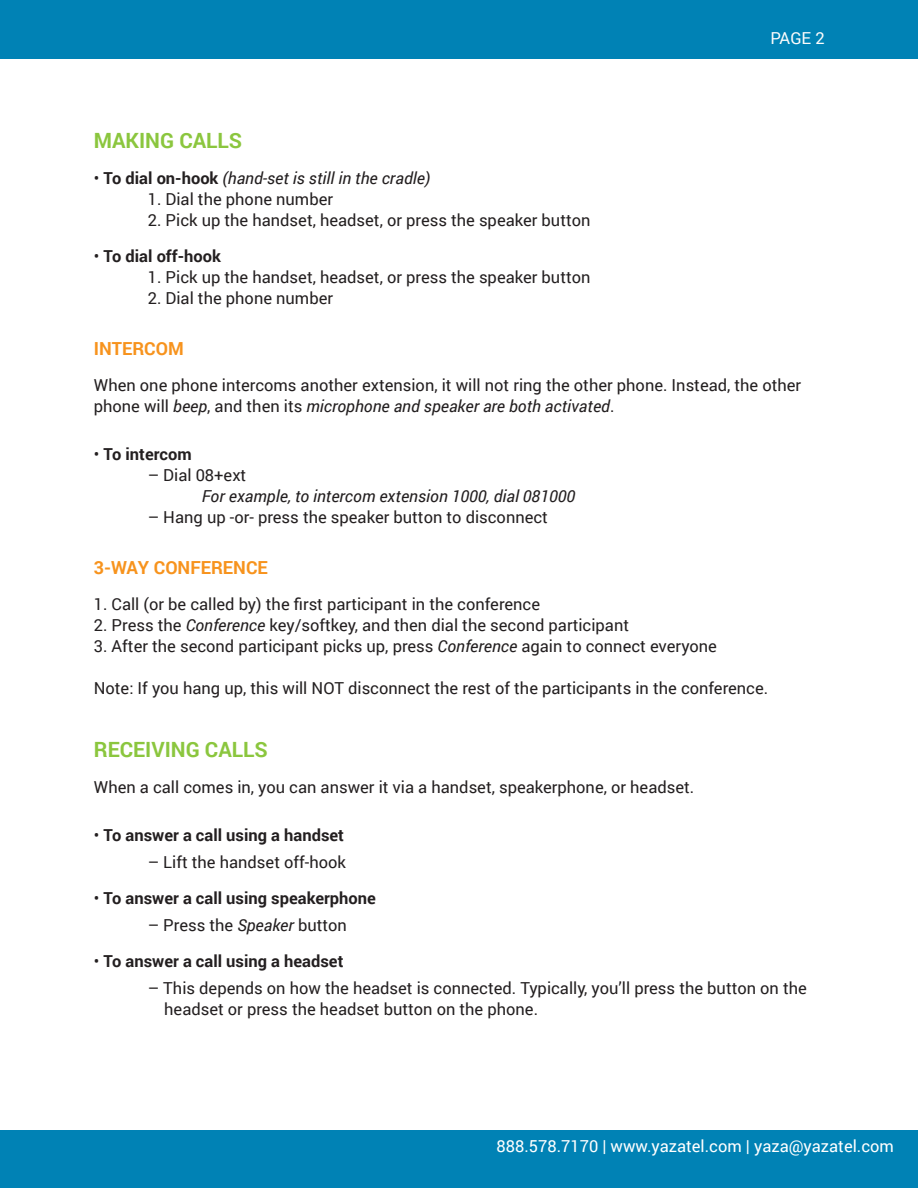
<style>
.page{position:relative;width:918px;height:1188px;background:#fff}
.page>*{position:absolute;margin:0;border:0;box-sizing:border-box;transform-origin:0 0}
.t1{font:700 21px "Roboto";color:#8bc63e}
.t2{font:700 18px "Roboto";color:#f7931d}
.t3{font:16.5px/21px "Roboto";color:#231f20}
.t4{font:700 16.5px "Roboto";color:#231f20}
.t5{font:italic 16.5px "Roboto";color:#231f20}
.t6{font:16.5px "Roboto";color:#fff}
.t7{font:16.5px "Roboto";color:#fcfcfc}
.s1{font-style:normal}
.s2{font-weight:700;font-style:normal}
.s3{font-weight:400}
.s4{font-style:italic}
</style>
<div class="page">
<div style="left:0;top:1131px;width:918px;height:57px;background:#0082b5"></div>
<div style="left:0;top:0;width:918px;height:59px;background:#0082b5"></div>
<p class="t7" style="left:771px;top:27px;width:56px">PAGE 2</p>
<p class="t1" style="left:94px;top:126px;width:150px">MAKING CALLS</p>
<p class="t5" style="left:94px;top:167px;width:338px"><span class="s1">•</span> <span class="s2">To dial on-hook</span> (hand-set is still in the cradle)</p>
<p class="t3" style="left:148px;top:188px;width:187px">1. Dial the phone number</p>
<p class="t3" style="left:148px;top:209px;width:444px">2. Pick up the handset, headset, or press the speaker button</p>
<p class="t4" style="left:94px;top:245px;width:129px"><span class="s3">•</span> To dial off-hook</p>
<p class="t3" style="left:148px;top:266px;width:444px">1. Pick up the handset, headset, or press the speaker button</p>
<p class="t3" style="left:148px;top:287px;width:187px">2. Dial the phone number</p>
<p class="t2" style="left:94px;top:336px;width:92px">INTERCOM</p>
<p class="t3" style="left:94px;top:374px;width:709px">When one phone intercoms another extension, it will not ring the other phone. Instead, the other phone will <span class="s4">beep</span>, and then its <span class="s4">microphone and speaker are both activated</span>.</p>
<p class="t4" style="left:94px;top:443px;width:99px"><span class="s3">•</span> To intercom</p>
<p class="t3" style="left:148px;top:464px;width:100px">– Dial 08+ext</p>
<p class="t5" style="left:202px;top:485px;width:375px">For example, to intercom extension 1000, dial 081000</p>
<p class="t3" style="left:148px;top:506px;width:402px">– Hang up -or- press the speaker button to disconnect</p>
<p class="t2" style="left:94px;top:555px;width:176px">3-WAY CONFERENCE</p>
<p class="t3" style="left:94px;top:593px;width:448px">1. Call (or be called by) the first participant in the conference</p>
<p class="t3" style="left:94px;top:614px;width:537px">2. Press the <span class="s4">Conference</span> key/softkey, and then dial the second participant</p>
<p class="t3" style="left:94px;top:635px;width:625px">3. After the second participant picks up, press <span class="s4">Conference</span> again to connect everyone</p>
<p class="t3" style="left:94px;top:677px;width:676px">Note: If you hang up, this will NOT disconnect the rest of the participants in the conference.</p>
<p class="t1" style="left:94px;top:735px;width:176px">RECEIVING CALLS</p>
<p class="t3" style="left:94px;top:776px;width:602px">When a call comes in, you can answer it via a handset, speakerphone, or headset.</p>
<p class="t4" style="left:94px;top:824px;width:252px"><span class="s3">•</span> To answer a call using a handset</p>
<p class="t3" style="left:148px;top:851px;width:200px">– Lift the handset off-hook</p>
<p class="t4" style="left:94px;top:887px;width:284px"><span class="s3">•</span> To answer a call using speakerphone</p>
<p class="t3" style="left:148px;top:914px;width:201px">– Press the <span class="s4">Speaker</span> button</p>
<p class="t4" style="left:94px;top:950px;width:251px"><span class="s3">•</span> To answer a call using a headset</p>
<p class="t3" style="left:164px;top:977px;width:644px;text-indent:-16px">– This depends on how the headset is connected. Typically, you’ll press the button on the headset or press the headset button on the phone.</p>
<p class="t6" style="left:497px;top:1135px;width:399px">888.578.7170 | www.yazatel.com | yaza@yazatel.com</p>
</div>
